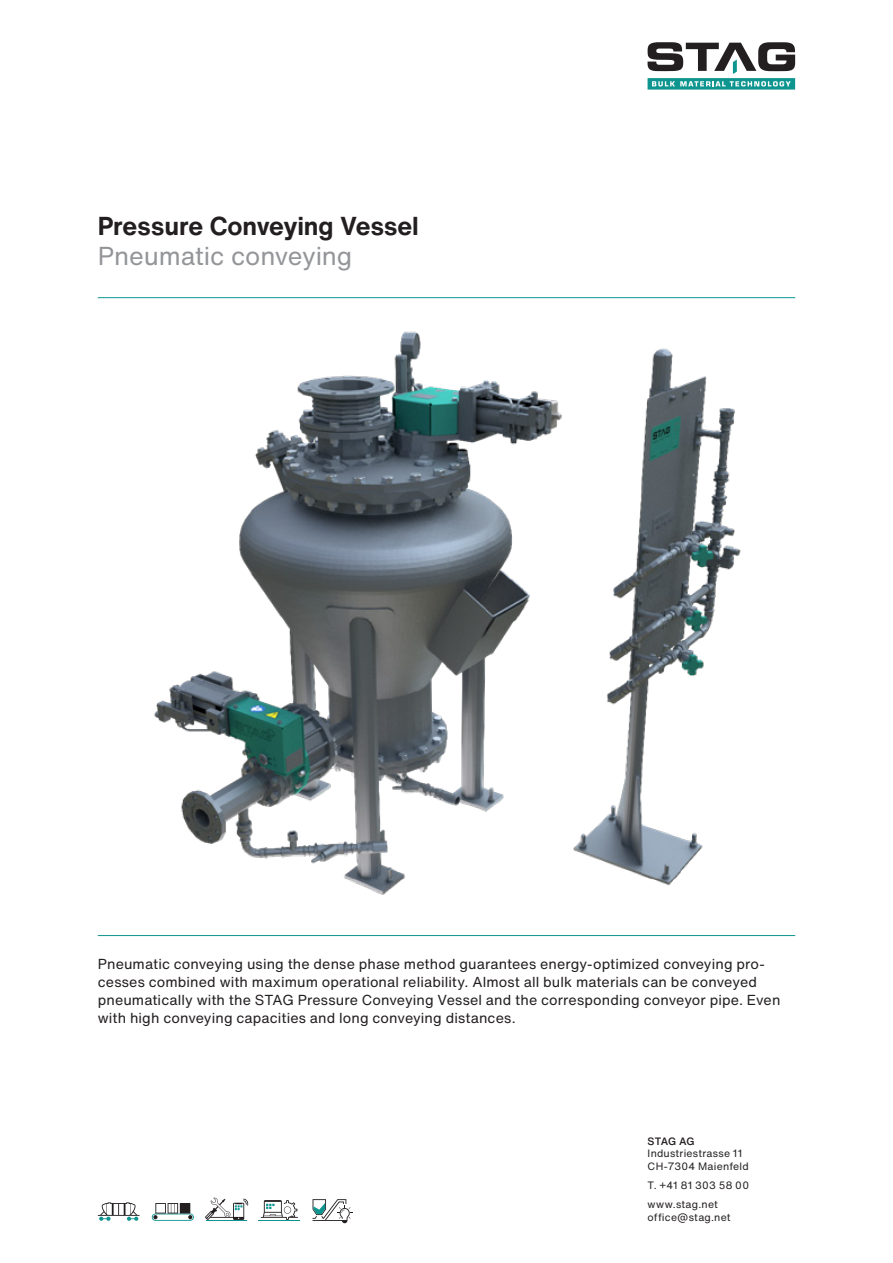
<style>
.page{position:relative;width:893px;height:1263px;background:#fff}
.page>*{position:absolute;margin:0;border:0;box-sizing:border-box;transform-origin:0 0}
._17_---_Haupttitel{font:700 25.5px "Helvetica Now Text";letter-spacing:-.005em;color:#231f20}
._17_---_Untertitel{font:25.5px "Helvetica Now Text";letter-spacing:-.005em;color:#939598}
._9_5_---_Text{font:14.25px/18px "Helvetica Now Text";letter-spacing:.01em;color:#231f20}
.t1{font:10.5px/12.8px "Helvetica Now Text";letter-spacing:.02em;color:#231f20}
.t2{font:500 10.5px "Helvetica Now Text";letter-spacing:-.01em;color:#231f20}
</style>
<div class="page">
<svg style="left:648px;top:42px;width:147px;height:32px"></svg>
<div style="left:648px;top:78px;width:147px;height:12px;background:#0e9590"></div>
<svg style="left:652px;top:81px;width:139px;height:5px"></svg>
<svg style="left:98px;top:1202px;width:42px;height:19px"></svg>
<svg style="left:152px;top:1203px;width:42px;height:18px"></svg>
<hr style="left:259px;top:1220px;width:41px;height:1px;background:#0e9590">
<svg style="left:261px;top:1200px;width:37px;height:20px"></svg>
<hr style="left:206px;top:1220px;width:40px;height:1px;background:#0e9590">
<svg style="left:205px;top:1198px;width:43px;height:22px"></svg>
<svg style="left:312px;top:1199px;width:40px;height:24px"></svg>
<img style="left:154px;top:331px;width:587px;height:564px">
<hr style="left:98px;top:935px;width:697px;height:1px;background:#0e9590">
<hr style="left:98px;top:297px;width:697px;height:1px;background:#0e9590">
<p class="_17_---_Haupttitel" style="left:98px;top:209px;width:323px">Pressure Conveying Vessel</p>
<p class="_17_---_Untertitel" style="left:98px;top:239px;width:256px">Pneumatic conveying</p>
<p class="_9_5_---_Text" style="left:98px;top:955px;width:684px">Pneumatic conveying using the dense phase method guarantees energy-optimized conveying pro&shy;cesses combined with maximum operational reliability. Almost all bulk materials can be conveyed pneumatically with the STAG Pressure Conveying Vessel and the corresponding conveyor pipe. Even with high conveying capacities and long conveying distances.</p>
<p class="t2" style="left:648px;top:1134px;width:49px">STAG AG</p>
<p class="t1" style="left:648px;top:1147px;width:103px">Industriestrasse 11<br>CH-7304 Maienfeld</p>
<p class="t1" style="left:648px;top:1176px;width:103px;line-height:19.2px">T. +41 81 303 58 00 www.stag.net</p>
<p class="t1" style="left:648px;top:1211px;width:85px">office@stag.net</p>
</div>
